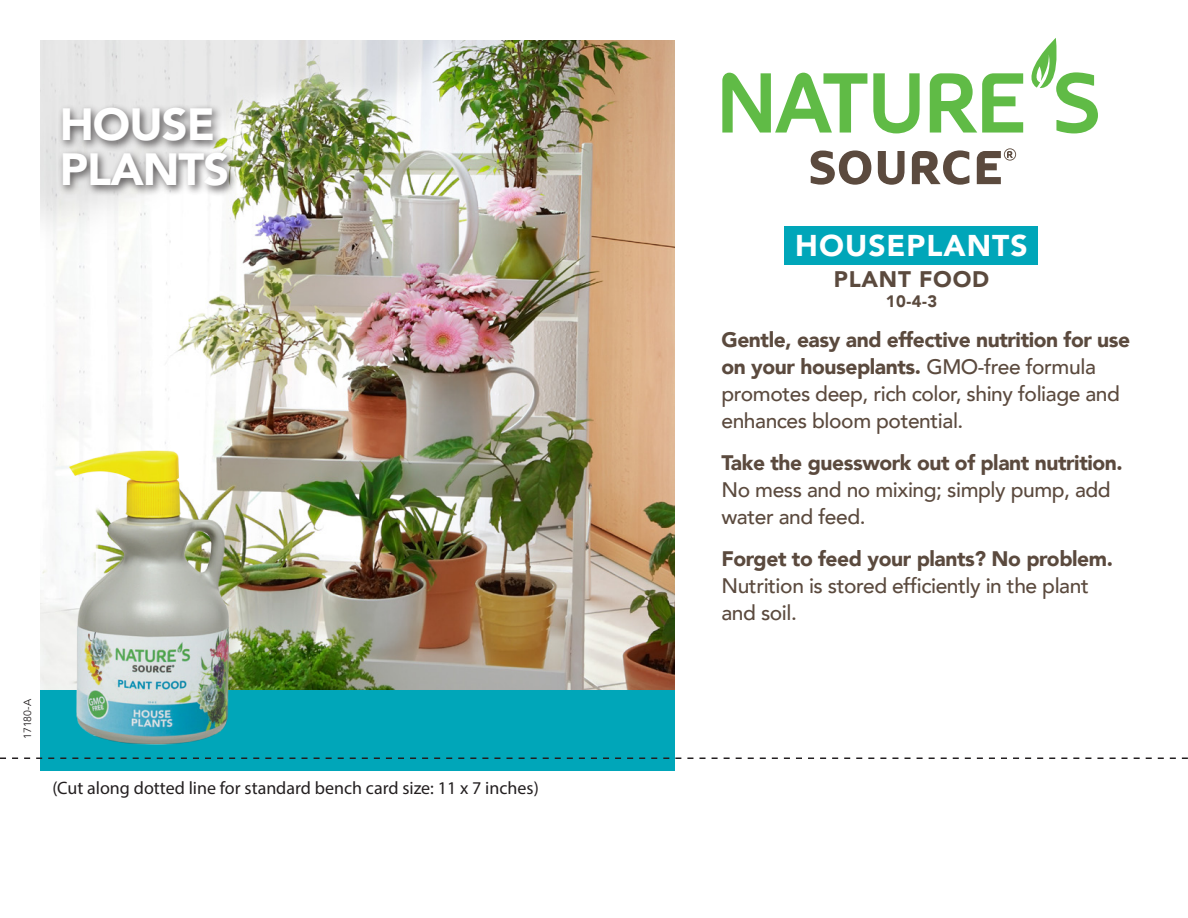
<style>
.page{position:relative;width:1188px;height:918px;background:#fff}
.page>*{position:absolute;margin:0;border:0;box-sizing:border-box;transform-origin:0 0}
.t1{font:900 45px/45px "Avenir";letter-spacing:-.02em;color:#fff}
.t2{font:900 30px "Avenir";letter-spacing:.035em;color:#fff}
.t3{font:900 22.5px "Avenir";letter-spacing:.035em;color:#5b4a3e}
.t4{font:500 21px/27px "Avenir";letter-spacing:-.02em;color:#5b4a3e}
.t5{font:18px "Myriad Pro";color:#231f20}
.t6{font:900 16.5px "Avenir";color:#5b4a3e}
.t7{font:10.5px "Avenir";color:#231f20}
.s1{font-weight:900}
</style>
<div class="page">
<img style="left:40px;top:40px;width:635px;height:650px">
<div style="left:40px;top:690px;width:635px;height:81px;background:#00a6b9"></div>
<div style="left:58px;top:103px;width:181px;height:94px;background:#231f20;opacity:.75"></div>
<img style="left:65px;top:447px;width:168px;height:298px">
<svg style="left:0;top:758px;width:1188px;height:1px"></svg>
<svg style="left:811px;top:150px;width:60px;height:35px"></svg>
<svg style="left:878px;top:151px;width:27px;height:34px"></svg>
<svg style="left:912px;top:150px;width:57px;height:35px"></svg>
<svg style="left:722px;top:73px;width:145px;height:60px"></svg>
<svg style="left:873px;top:73px;width:47px;height:60px"></svg>
<svg style="left:930px;top:38px;width:168px;height:95px"></svg>
<svg style="left:977px;top:148px;width:39px;height:36px"></svg>
<div style="left:784px;top:226px;width:254px;height:38px;background:#00a6b9"></div>
<p class="t1" style="left:60px;top:101px;width:171px">HOUSE<br>PLANTS</p>
<p class="t7" style="left:21px;top:739px;width:41px;rotate:-90deg">17180-A</p>
<p class="t5" style="left:52px;top:777px;width:488px">(Cut along dotted line for standard bench card size: 11 x 7 inches)</p>
<p class="t2" style="left:795px;top:220px;width:234px">HOUSEPLANTS</p>
<p class="t3" style="left:834px;top:260px;width:157px">PLANT FOOD</p>
<p class="t6" style="left:886px;top:287px;width:53px">10-4-3</p>
<p class="t4" style="left:721px;top:325px;width:410px"><span class="s1">Gentle, easy and effective nutrition for use on your houseplants.</span> GMO-free formula promotes deep, rich color, shiny foliage and enhances bloom potential.</p>
<p class="t4" style="left:721px;top:448px;width:403px"><span class="s1">Take the guesswork out of plant nutrition.<br></span>No mess and no mixing; simply pump, add water and feed.</p>
<p class="t4" style="left:721px;top:544px;width:393px"><span class="s1">Forget to feed your plants? No problem.<br></span>Nutrition is stored efficiently in the plant and soil.</p>
</div>
